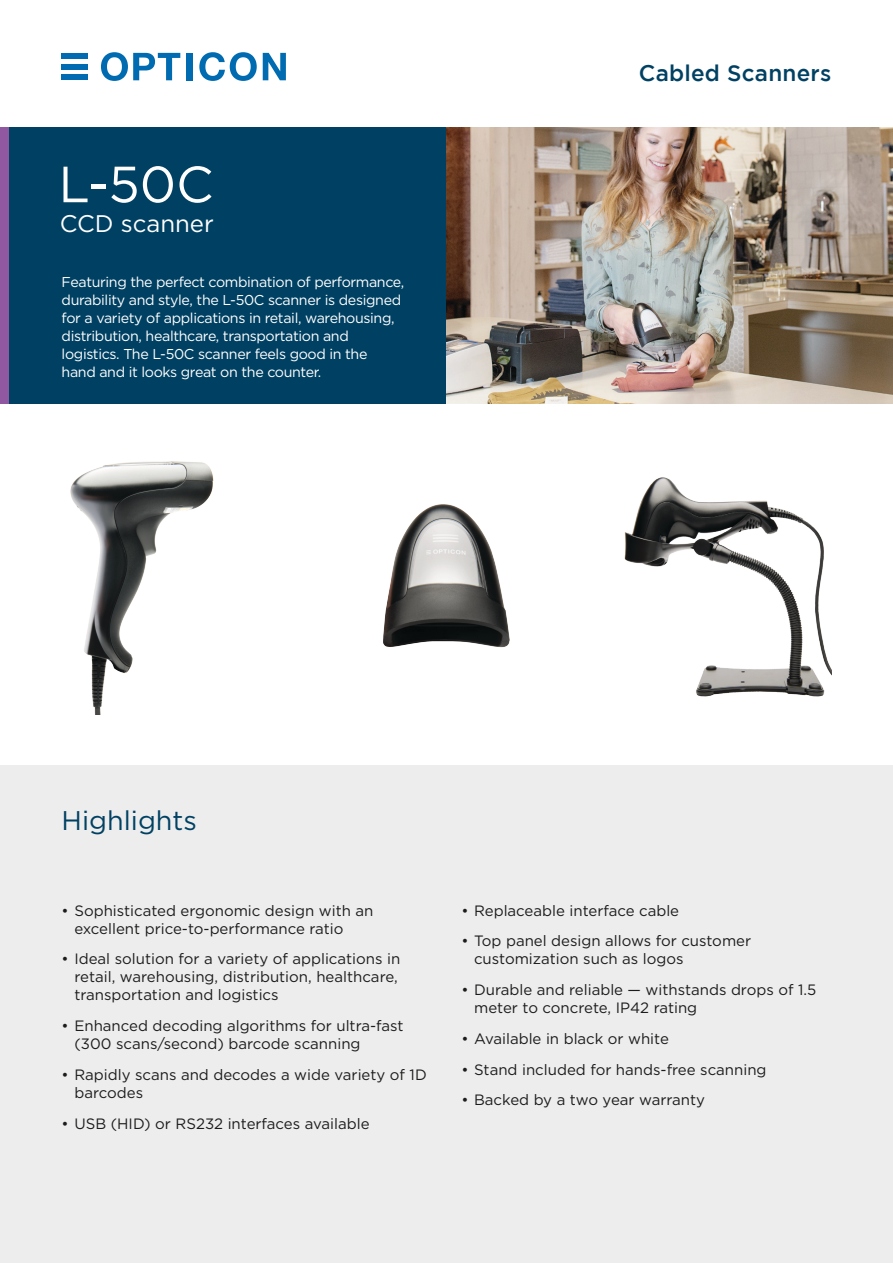
<style>
.page{position:relative;width:893px;height:1263px;background:#fff}
.page>*{position:absolute;margin:0;border:0;box-sizing:border-box;transform-origin:0 0}
.t1{font:50.85px "Gotham";color:#fff}
.t2{font:27px "Gotham";color:#004163}
.t3{font:24px "Gotham";color:#fff}
.t4{font:500 22.5px "Gotham";letter-spacing:.01em;color:#004163}
.t5{font:15px/18px "Gotham";color:#1c1c1b}
.t6{font:14.25px/18px "Gotham";letter-spacing:-.025em;color:#fff}
</style>
<div class="page">
<div style="left:0;top:765px;width:893px;height:498px;background:#ededee"></div>
<img style="left:624px;top:477px;width:207px;height:220px">
<img style="left:70px;top:461px;width:144px;height:253px">
<div style="left:0;top:128px;width:893px;height:276px;background:#004163"></div>
<div style="left:0;top:128px;width:9px;height:276px;background:#9058a0"></div>
<img style="left:446px;top:128px;width:447px;height:276px">
<div style="left:62px;top:54px;width:26px;height:5px;background:#006bb1"></div>
<div style="left:62px;top:64px;width:26px;height:5px;background:#006bb1"></div>
<div style="left:62px;top:74px;width:26px;height:6px;background:#006bb1"></div>
<svg style="left:101px;top:52px;width:79px;height:29px"></svg>
<div style="left:187px;top:53px;width:6px;height:27px;background:#006bb1"></div>
<svg style="left:199px;top:52px;width:58px;height:29px"></svg>
<svg style="left:263px;top:53px;width:23px;height:27px"></svg>
<img style="left:383px;top:504px;width:127px;height:144px">
<p class="t1" style="left:58px;top:152px;width:157px">L-50C</p>
<p class="t3" style="left:60px;top:208px;width:156px">CCD scanner</p>
<p class="t6" style="left:62px;top:272px;width:344px">Featuring the perfect combination of performance, durability and style, the L-50C scanner is designed for a variety of applications in retail, warehousing, distribution, healthcare, transportation and logistics. The L-50C scanner feels good in the hand and it looks great on the counter.</p>
<p class="t4" style="left:639px;top:60px;width:194px">Cabled Scanners</p>
<p class="t2" style="left:62px;top:803px;width:137px">Highlights</p>
<p class="t5" style="left:74px;top:901px;width:301px;text-indent:-13px">• Sophisticated ergonomic design with an excellent price-to-performance ratio</p>
<p class="t5" style="left:74px;top:950px;width:327px;text-indent:-13px">• Ideal solution for a variety of applications in retail, warehousing, distribution, healthcare, transportation and logistics</p>
<p class="t5" style="left:74px;top:1016px;width:331px;text-indent:-13px">• Enhanced decoding algorithms for ultra-fast (300 scans/second) barcode scanning</p>
<p class="t5" style="left:74px;top:1065px;width:354px;text-indent:-13px">• Rapidly scans and decodes a wide variety of 1D barcodes</p>
<p class="t5" style="left:62px;top:1114px;width:309px">• USB (HID) or RS232 interfaces available</p>
<p class="t5" style="left:461px;top:901px;width:219px">• Replaceable interface cable</p>
<p class="t5" style="left:474px;top:932px;width:279px;text-indent:-13px">• Top panel design allows for customer customization such as logos</p>
<p class="t5" style="left:474px;top:980px;width:344px;text-indent:-13px">• Durable and reliable — withstands drops of 1.5 meter to concrete, IP42 rating</p>
<p class="t5" style="left:461px;top:1029px;width:209px">• Available in black or white</p>
<p class="t5" style="left:461px;top:1060px;width:307px">• Stand included for hands-free scanning</p>
<p class="t5" style="left:461px;top:1091px;width:245px">• Backed by a two year warranty</p>
</div>
